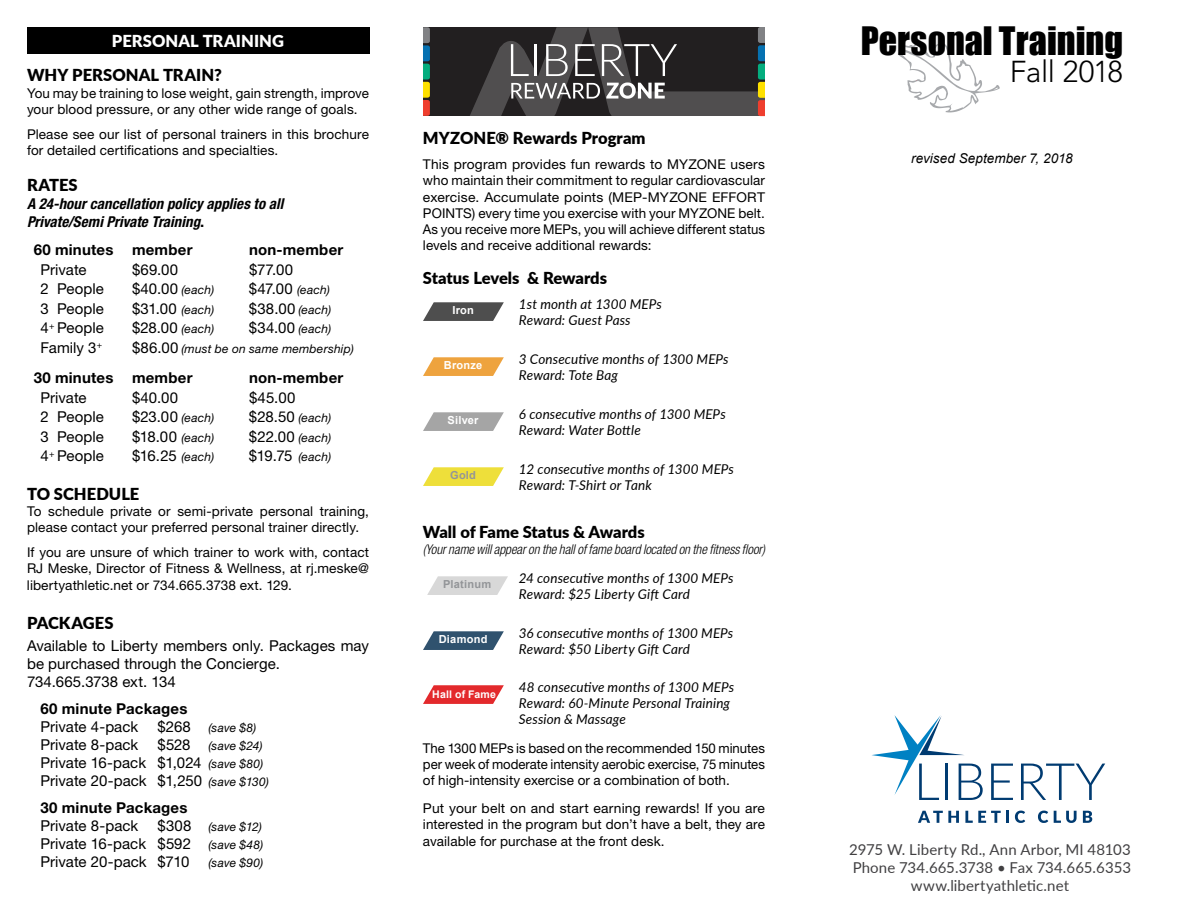
<style>
.page{position:relative;width:1188px;height:918px;background:#fff}
.page>*{position:absolute;margin:0;border:0;box-sizing:border-box;transform-origin:0 0}
.t1{font:36px "Impact";color:#000}
.t2{font:300 30px "Avenir LT Std";letter-spacing:-.02em;color:#000}
.t3{font:900 16.5px "Lato";color:#000}
.t4{font:900 16.5px "Lato";letter-spacing:.005em;color:#fff}
.t5{font:15px/18px "Helvetica Neue LT Std";letter-spacing:.005em;color:#000}
.t6{font:15px/18px "Lato";letter-spacing:.005em;color:#414042;text-align:center}
.t7{font:700 15px "Helvetica Neue LT Std";letter-spacing:.015em;color:#000}
.t8{font:italic 700 condensed 15px/18px "Helvetica Neue LT Std";letter-spacing:.005em;color:#000}
.t9{font:13.5px/16.2px "Helvetica Neue LT Std";letter-spacing:.01em;color:#000;text-align:justify}
.t10{font:italic 13.5px/16.2px "Lato";letter-spacing:.005em;color:#000}
.t11{font:italic 300 condensed 13.5px "Helvetica Neue LT Std";letter-spacing:-.005em;color:#000}
.t12{font:italic 13.5px "Arial";letter-spacing:.005em;color:#000}
.t13{font:italic 12px "Helvetica Neue LT Std";letter-spacing:.02em;color:#000}
.t14{font:700 11.1px "Arial";letter-spacing:.02em;color:#fff}
.t15{font:700 11.1px "Arial";letter-spacing:.02em;color:#939598}
.t16{font:700 10.5px "Arial";letter-spacing:.02em;color:#fff}
.s1{font-style:normal;font-stretch:normal}
.s2{font-style:italic;font-size:12px}
.s3{font-style:normal;font-size:15px}
</style>
<div class="page">
<svg style="left:872px;top:715px;width:111px;height:85px"></svg>
<svg style="left:991px;top:764px;width:22px;height:36px"></svg>
<svg style="left:1021px;top:764px;width:84px;height:36px"></svg>
<svg style="left:918px;top:811px;width:41px;height:12px"></svg>
<svg style="left:965px;top:811px;width:44px;height:12px"></svg>
<svg style="left:1015px;top:811px;width:10px;height:12px"></svg>
<svg style="left:1038px;top:811px;width:10px;height:12px"></svg>
<svg style="left:1054px;top:811px;width:23px;height:12px"></svg>
<svg style="left:1083px;top:811px;width:9px;height:12px"></svg>
<div style="left:27px;top:27px;width:342px;height:27px;background:#000"></div>
<svg style="left:423px;top:302px;width:81px;height:19px;background:#686868"></svg>
<svg style="left:423px;top:357px;width:81px;height:19px;background:#f0b05a"></svg>
<svg style="left:423px;top:412px;width:81px;height:19px;background:#b2b2b2"></svg>
<svg style="left:423px;top:467px;width:81px;height:19px;background:#f0e357"></svg>
<svg style="left:427px;top:576px;width:81px;height:19px;background:#ddd"></svg>
<svg style="left:423px;top:631px;width:81px;height:19px;background:#4e6b83"></svg>
<svg style="left:423px;top:685px;width:81px;height:19px;background:#e7494b"></svg>
<div style="left:423px;top:27px;width:342px;height:89px;background:#221f20"></div>
<svg style="left:470px;top:27px;width:295px;height:89px"></svg>
<svg style="left:423px;top:27px;width:7px;height:89px"></svg>
<svg style="left:898px;top:41px;width:102px;height:71px"></svg>
<p class="t4" style="left:112px;top:29px;width:174px">PERSONAL TRAINING</p>
<p class="t3" style="left:27px;top:63px;width:196px">WHY PERSONAL TRAIN?</p>
<p class="t9" style="left:27px;top:84px;width:343px">You may be training to lose weight, gain strength, improve your blood pressure, or any other wide range of goals.</p>
<p class="t9" style="left:27px;top:126px;width:344px">Please see our list of personal trainers in this brochure for detailed certifications and specialties.</p>
<p class="t3" style="left:27px;top:172px;width:52px">RATES</p>
<p class="t8" style="left:27px;top:194px;width:258px">A 24-hour cancellation policy applies to all<br>Private/Semi Private Training<span class="s1">.</span></p>
<p class="t7" style="left:34px;top:240px;width:160px">60 minutes member</p>
<p class="t7" style="left:249px;top:240px;width:96px">non-member</p>
<p class="t5" style="left:41px;top:260px;width:48px">Private</p>
<p class="t5" style="left:132px;top:260px;width:48px">$69.00</p>
<p class="t5" style="left:249px;top:260px;width:46px">$77.00</p>
<p class="t5" style="left:41px;top:279px;width:65px">2 People</p>
<p class="t5" style="left:132px;top:279px;width:84px">$40.00 <span class="s2">(each)</span></p>
<p class="t5" style="left:249px;top:279px;width:82px">$47.00 <span class="s2">(each)</span></p>
<p class="t5" style="left:40px;top:299px;width:65px">3 People</p>
<p class="t5" style="left:132px;top:299px;width:84px">$31.00 <span class="s2">(each)</span></p>
<p class="t5" style="left:249px;top:299px;width:84px">$38.00 <span class="s2">(each)</span></p>
<p class="t5" style="left:40px;top:318px;width:65px">4<sup>+</sup> People</p>
<p class="t5" style="left:132px;top:318px;width:84px">$28.00 <span class="s2">(each)</span></p>
<p class="t5" style="left:249px;top:318px;width:84px">$34.00 <span class="s2">(each)</span></p>
<p class="t5" style="left:40px;top:338px;width:63px">Family 3<sup>+</sup></p>
<p class="t13" style="left:132px;top:341px;width:223px"><span class="s3">$86.00</span> (must be on same membership)</p>
<p class="t7" style="left:34px;top:368px;width:160px">30 minutes member</p>
<p class="t7" style="left:249px;top:368px;width:96px">non-member</p>
<p class="t5" style="left:41px;top:388px;width:48px">Private</p>
<p class="t5" style="left:132px;top:388px;width:48px">$40.00</p>
<p class="t5" style="left:249px;top:388px;width:48px">$45.00</p>
<p class="t5" style="left:41px;top:408px;width:65px">2 People</p>
<p class="t5" style="left:132px;top:408px;width:84px">$23.00 <span class="s2">(each)</span></p>
<p class="t5" style="left:249px;top:408px;width:84px">$28.50 <span class="s2">(each)</span></p>
<p class="t5" style="left:40px;top:427px;width:65px">3 People</p>
<p class="t5" style="left:132px;top:427px;width:84px">$18.00 <span class="s2">(each)</span></p>
<p class="t5" style="left:249px;top:427px;width:84px">$22.00 <span class="s2">(each)</span></p>
<p class="t5" style="left:40px;top:447px;width:65px">4<sup>+</sup> People</p>
<p class="t5" style="left:132px;top:447px;width:84px">$16.25 <span class="s2">(each)</span></p>
<p class="t5" style="left:249px;top:447px;width:84px">$19.75 <span class="s2">(each)</span></p>
<p class="t3" style="left:27px;top:481px;width:114px">TO SCHEDULE</p>
<p class="t9" style="left:27px;top:503px;width:343px">To schedule private or semi-private personal training, please contact your preferred personal trainer directly.</p>
<p class="t9" style="left:27px;top:544px;width:344px">If you are unsure of which trainer to work with, contact RJ Meske, Director of Fitness &amp; Wellness, at rj.meske@ libertyathletic.net or 734.665.3738 ext. 129.</p>
<p class="t3" style="left:27px;top:610px;width:88px">PACKAGES</p>
<p class="t5" style="left:27px;top:636px;width:344px">Available to Liberty members only. Packages may be purchased through the Concierge.<br>734.665.3738 ext. 134</p>
<p class="t7" style="left:40px;top:699px;width:148px">60 minute Packages</p>
<p class="t5" style="left:40px;top:717px;width:99px">Private 4-pack</p>
<p class="t13" style="left:158px;top:721px;width:100px"><span class="s3">$268</span> (save $8)</p>
<p class="t5" style="left:40px;top:735px;width:99px">Private 8-pack</p>
<p class="t13" style="left:158px;top:739px;width:107px"><span class="s3">$528</span> (save $24)</p>
<p class="t5" style="left:40px;top:753px;width:230px">Private 16-pack $1,024 <span class="s2">(save $80)<br></span>Private 20-pack $1,250 <span class="s2">(save $130)</span></p>
<p class="t7" style="left:40px;top:798px;width:148px">30 minute Packages</p>
<p class="t5" style="left:40px;top:816px;width:99px">Private 8-pack</p>
<p class="t13" style="left:158px;top:820px;width:106px"><span class="s3">$308</span> (save $12)</p>
<p class="t5" style="left:40px;top:834px;width:224px">Private 16-pack $592 <span class="s2">(save $48)<br></span>Private 20-pack $710</p>
<p class="t13" style="left:208px;top:856px;width:56px">(save $90)</p>
<p class="t3" style="left:423px;top:126px;width:224px">MYZONE® Rewards Program</p>
<p class="t9" style="left:423px;top:156px;width:344px">This program provides fun rewards to MYZONE users who maintain their commitment to regular cardiovascular exercise. Accumulate points (MEP-MYZONE EFFORT POINTS) every time you exercise with your MYZONE belt.<br>As you receive more MEPs, you will achieve different status levels and receive additional rewards:</p>
<p class="t3" style="left:423px;top:265px;width:186px">Status Levels &amp; Rewards</p>
<p class="t14" style="left:452px;top:303px;width:23px">Iron</p>
<p class="t10" style="left:519px;top:295px;width:144px">1st month at 1300 MEPs<br>Reward: Guest Pass</p>
<p class="t14" style="left:444px;top:358px;width:40px">Bronze</p>
<p class="t10" style="left:519px;top:350px;width:211px">3 Consecutive months of 1300 MEPs<br>Reward: Tote Bag</p>
<p class="t14" style="left:448px;top:413px;width:32px">Silver</p>
<p class="t10" style="left:519px;top:405px;width:208px">6 consecutive months of 1300 MEPs<br>Reward: Water Bottle</p>
<p class="t15" style="left:450px;top:468px;width:27px">Gold</p>
<p class="t10" style="left:519px;top:460px;width:216px">12 consecutive months of 1300 MEPs<br>Reward: T-Shirt or Tank</p>
<p class="t3" style="left:423px;top:520px;width:223px">Wall of Fame Status &amp; Awards</p>
<p class="t11" style="left:423px;top:542px;width:344px">(Your name will appear on the hall of fame board located on the fitness floor)</p>
<p class="t15" style="left:443px;top:577px;width:50px">Platinum</p>
<p class="t10" style="left:519px;top:569px;width:216px">24 consecutive months of 1300 MEPs<br>Reward: $25 Liberty Gift Card</p>
<p class="t14" style="left:439px;top:632px;width:50px">Diamond</p>
<p class="t10" style="left:519px;top:624px;width:216px">36 consecutive months of 1300 MEPs<br>Reward: $50 Liberty Gift Card</p>
<p class="t16" style="left:432px;top:687px;width:65px">Hall of Fame</p>
<p class="t10" style="left:519px;top:678px;width:217px">48 consecutive months of 1300 MEPs<br>Reward: 60-Minute Personal Training<br>Session &amp; Massage</p>
<p class="t9" style="left:423px;top:739px;width:343px">The 1300 MEPs is based on the recommended 150 minutes per week of moderate intensity aerobic exercise, 75 minutes of high-intensity exercise or a combination of both.</p>
<p class="t9" style="left:423px;top:800px;width:343px">Put your belt on and start earning rewards! If you are interested in the program but don’t have a belt, they are available for purchase at the front desk.</p>
<h1 class="t1" style="left:861px;top:13px;width:264px">Personal Training</h1>
<h2 class="t2" style="left:1010px;top:54px;width:115px">Fall 2018</h2>
<p class="t12" style="left:911px;top:150px;width:163px">revised September 7, 2018</p>
<p class="t6" style="left:849px;top:840px;width:283px">2975 W. Liberty Rd., Ann Arbor, MI 48103<br>Phone 734.665.3738 • Fax 734.665.6353 www.libertyathletic.net</p>
</div>
